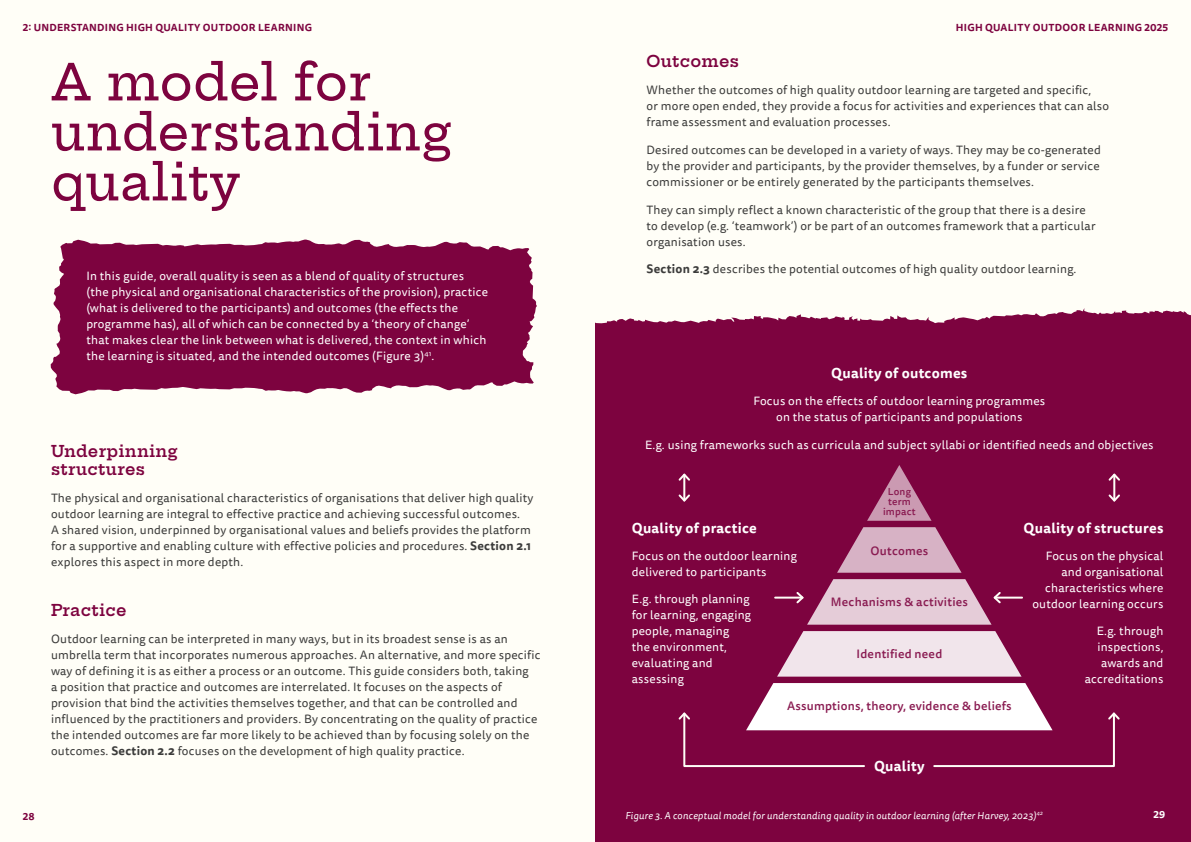
<style>
.page{position:relative;width:1191px;height:842px;background:#fffef7}
.page>*{position:absolute;margin:0;border:0;box-sizing:border-box;transform-origin:0 0}
.t1{font:500 50px/50px "Hepta Slab";color:#7d033f}
.t2{font:600 16px/18px "Hepta Slab";letter-spacing:.02em;color:#7d033f}
.t3{font:700 14px "Tisa Sans Pro";letter-spacing:.02em;color:#fff}
.t4{font:12px/16px "Tisa Sans Pro";letter-spacing:.02em;color:#3c3c3b}
.t5{font:12px/16px "Tisa Sans Pro";letter-spacing:.02em;color:#fff}
.t6{font:500 12px "Tisa Sans Pro";letter-spacing:.02em;color:#8a1c52}
.t7{font:italic 10px "Tisa Sans Pro";letter-spacing:.02em;color:#fff}
.t8{font:700 10px "Tisa Sans Pro";letter-spacing:.03em;color:#7d033f}
.t9{font:500 10px/10px "Tisa Sans Pro";letter-spacing:.02em;color:#8a1c52;text-align:center}
.t10{font:700 10px "Tisa Sans Pro";color:#fff}
.s1{font-weight:700}
</style>
<div class="page">
<div style="left:595px;top:308px;width:596px;height:534px;background:#7d033f"></div>
<svg style="left:51px;top:240px;width:486px;height:154px;background:#891b50"></svg>
<svg style="left:867px;top:465px;width:64px;height:56px;background:#a44e78"></svg>
<svg style="left:837px;top:527px;width:124px;height:46px;background:#c38ca8"></svg>
<svg style="left:777px;top:631px;width:244px;height:46px;background:#e3cbd7"></svg>
<hr style="left:994px;top:597px;width:28px;height:2px;background:#fffef7">
<hr style="left:1113px;top:475px;width:2px;height:25px;background:#fffef7">
<svg style="left:1106px;top:493px;width:15px;height:10px"></svg>
<svg style="left:1106px;top:472px;width:15px;height:10px"></svg>
<hr style="left:683px;top:475px;width:2px;height:25px;background:#fffef7">
<svg style="left:677px;top:493px;width:15px;height:10px"></svg>
<svg style="left:677px;top:472px;width:15px;height:10px"></svg>
<svg style="left:677px;top:683px;width:444px;height:85px"></svg>
<hr style="left:775px;top:597px;width:27px;height:2px;background:#fffef7">
<svg style="left:794px;top:579px;width:208px;height:46px;background:#cc9cb3"></svg>
<p class="t8" style="left:23px;top:20px;width:291px">2: UNDERSTANDING HIGH QUALITY OUTDOOR LEARNING</p>
<h1 class="t1" style="left:51px;top:58px;width:403px">A model for understanding quality</h1>
<p class="t5" style="left:86px;top:269px;width:403px">In this guide, overall quality is seen as a blend of quality of structures (the physical and organisational characteristics of the provision), practice (what is delivered to the participants) and outcomes (the effects the programme has), all of which can be connected by a ‘theory of change’ that makes clear the link between what is delivered, the context in which the learning is situated, and the intended outcomes (Figure 3)<sup>41</sup>.</p>
<h2 class="t2" style="left:51px;top:442px;width:128px">Underpinning structures</h2>
<p class="t4" style="left:51px;top:490px;width:484px">The physical and organisational characteristics of organisations that deliver high quality outdoor learning are integral to effective practice and achieving successful outcomes.<br>A shared vision, underpinned by organisational values and beliefs provides the platform for a supportive and enabling culture with effective policies and procedures. <span class="s1">Section 2.1 </span>explores this aspect in more depth.</p>
<h2 class="t2" style="left:51px;top:601px;width:77px">Practice</h2>
<p class="t4" style="left:51px;top:631px;width:491px">Outdoor learning can be interpreted in many ways, but in its broadest sense is as an umbrella term that incorporates numerous approaches. An alternative, and more specific way of defining it is as either a process or an outcome. This guide considers both, taking<br>a position that practice and outcomes are interrelated. It focuses on the aspects of provision that bind the activities themselves together, and that can be controlled and influenced by the practitioners and providers. By concentrating on the quality of practice the intended outcomes are far more likely to be achieved than by focusing solely on the outcomes. <span class="s1">Section 2.2</span> focuses on the development of high quality practice.</p>
<p class="t8" style="left:956px;top:20px;width:214px">HIGH QUALITY OUTDOOR LEARNING 2025</p>
<h2 class="t2" style="left:646px;top:52px;width:94px">Outcomes</h2>
<p class="t4" style="left:646px;top:82px;width:464px">Whether the outcomes of high quality outdoor learning are targeted and specific,<br>or more open ended, they provide a focus for activities and experiences that can also frame assessment and evaluation processes.</p>
<p class="t4" style="left:646px;top:142px;width:456px;text-align:justify">Desired outcomes can be developed in a variety of ways. They may be co-generated by the provider and participants, by the provider themselves, by a funder or service commissioner or be entirely generated by the participants themselves.</p>
<p class="t4" style="left:646px;top:202px;width:450px">They can simply reflect a known characteristic of the group that there is a desire to develop (e.g. ‘teamwork’) or be part of an outcomes framework that a particular organisation uses.</p>
<p class="t4" style="left:646px;top:261px;width:431px"><span class="s1">Section 2.3</span> describes the potential outcomes of high quality outdoor learning.</p>
<p class="t3" style="left:831px;top:363px;width:138px">Quality of outcomes</p>
<p class="t5" style="left:753px;top:393px;width:293px;text-align:center">Focus on the effects of outdoor learning programmes on the status of participants and populations</p>
<p class="t5" style="left:645px;top:437px;width:510px">E.g. using frameworks such as curricula and subject syllabi or identified needs and objectives</p>
<p class="t3" style="left:632px;top:517px;width:127px">Quality of practice</p>
<p class="t5" style="left:632px;top:548px;width:167px">Focus on the outdoor learning delivered to participants</p>
<p class="t5" style="left:632px;top:591px;width:121px">E.g. through planning for learning, engaging people, managing<br>the environment, evaluating and assessing</p>
<p class="t9" style="left:883px;top:487px;width:34px">Long term impact</p>
<p class="t6" style="left:870px;top:542px;width:59px">Outcomes</p>
<p class="t6" style="left:830px;top:594px;width:139px">Mechanisms &amp; activities</p>
<p class="t6" style="left:856px;top:645px;width:87px">Identified need</p>
<p class="t6" style="left:787px;top:698px;width:226px">Assumptions, theory, evidence &amp; beliefs</p>
<p class="t3" style="left:1023px;top:517px;width:141px">Quality of structures</p>
<p class="t5" style="left:1032px;top:548px;width:133px;text-align:right">Focus on the physical and organisational characteristics where outdoor learning occurs</p>
<p class="t5" style="left:1084px;top:623px;width:80px;text-align:right">E.g. through inspections, awards and accreditations</p>
<p class="t3" style="left:874px;top:756px;width:52px">Quality</p>
<p class="t7" style="left:625px;top:808px;width:419px">Figure 3. A conceptual model for understanding quality in outdoor learning (after Harvey, 2023)<sup>42</sup></p>
<p class="t8" style="left:23px;top:809px;width:13px">28</p>
<p class="t10" style="left:1153px;top:807px;width:13px">29</p>
</div>
